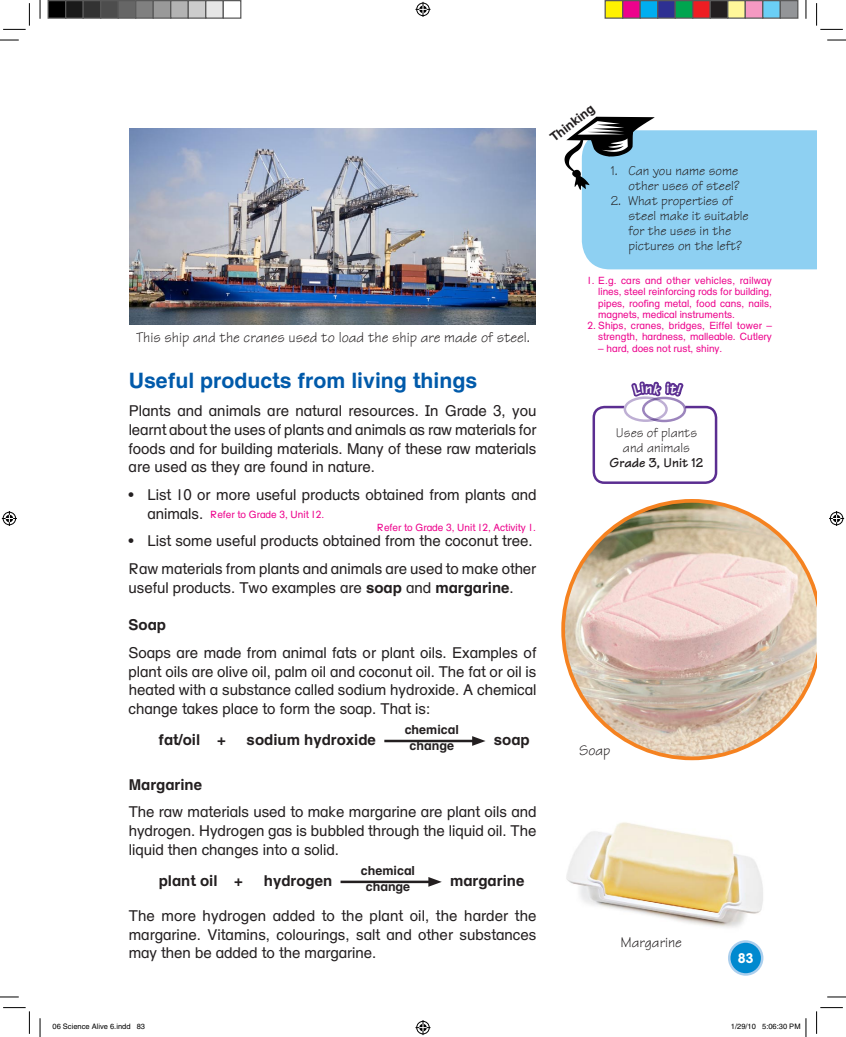
<style>
.page{position:relative;width:846px;height:1037px;background:#fff}
.page>*{position:absolute;margin:0;border:0;box-sizing:border-box;transform-origin:0 0}
.t1{font:700 21.25px "Longman English";color:#015aaa}
.t2{font:15px/18.8px "Longman English";color:#231f20;text-align:justify}
.t3{font:700 15px "Longman English";color:#231f20}
.t4{font:15px "Longman Tekton";color:#231f20}
.t5{font:13.75px/15px "Longman Tekton";color:#231f20;text-align:right}
.t6{font:700 13.75px "Longman Tekton";color:#231f20}
.t7{font:700 13.75px "VAG Rounded";color:#fff}
.t8{font:700 12.5px/16.2px "Longman English";color:#231f20;text-align:center}
.t9{font:10px/11.2px "Longman English";color:#ed028c;text-align:justify}
.t10{font:7.5px "Helvetica";color:#000}
.s1{font-weight:700}
</style>
<div class="page">
<img style="left:566px;top:822px;width:197px;height:130px">
<svg style="left:561px;top:596px;width:255px;height:164px"></svg>
<img style="left:130px;top:129px;width:405px;height:196px">
<hr style="left:384px;top:740px;width:93px;height:2px;background:#231f20">
<svg style="left:472px;top:736px;width:13px;height:10px"></svg>
<hr style="left:340px;top:880px;width:93px;height:3px;background:#231f20">
<svg style="left:428px;top:877px;width:13px;height:10px"></svg>
<div style="left:729px;top:941px;width:33px;height:33px;background:#0089cf;border-radius:50%"></div>
<div style="left:727px;top:940px;width:36px;height:35px;border:2px solid #accfed;border-radius:50%"></div>
<svg style="left:0;top:39px;width:19px;height:2px"></svg>
<svg style="left:827px;top:39px;width:18px;height:2px"></svg>
<svg style="left:0;top:996px;width:19px;height:1px"></svg>
<svg style="left:827px;top:996px;width:18px;height:1px"></svg>
<svg style="left:39px;top:0;width:2px;height:19px"></svg>
<svg style="left:39px;top:1018px;width:2px;height:19px"></svg>
<svg style="left:805px;top:0;width:1px;height:19px"></svg>
<svg style="left:3px;top:3px;width:27px;height:27px"></svg>
<svg style="left:3px;top:1007px;width:27px;height:27px"></svg>
<svg style="left:816px;top:3px;width:26px;height:27px"></svg>
<svg style="left:816px;top:1007px;width:26px;height:27px"></svg>
<svg style="left:415px;top:2px;width:15px;height:15px"></svg>
<svg style="left:415px;top:1020px;width:15px;height:15px"></svg>
<svg style="left:2px;top:511px;width:15px;height:15px"></svg>
<svg style="left:829px;top:511px;width:14px;height:15px"></svg>
<div style="left:48px;top:1px;width:18px;height:17px;background:#000"></div>
<div style="left:48px;top:0;width:18px;height:19px;border:1px solid #595959"></div>
<div style="left:66px;top:1px;width:17px;height:17px;background:#1a1a1a"></div>
<div style="left:65px;top:0;width:19px;height:19px;border:1px solid #595959"></div>
<div style="left:83px;top:1px;width:18px;height:17px;background:#333"></div>
<div style="left:83px;top:0;width:18px;height:19px;border:1px solid #595959"></div>
<div style="left:101px;top:1px;width:17px;height:17px;background:#4d4d4d"></div>
<div style="left:100px;top:0;width:19px;height:19px;border:1px solid #595959"></div>
<div style="left:118px;top:1px;width:18px;height:17px;background:#666"></div>
<div style="left:118px;top:0;width:18px;height:19px;border:1px solid #595959"></div>
<div style="left:136px;top:1px;width:17px;height:17px;background:#808080"></div>
<div style="left:135px;top:0;width:19px;height:19px;border:1px solid #595959"></div>
<div style="left:153px;top:1px;width:18px;height:17px;background:#999"></div>
<div style="left:153px;top:0;width:18px;height:19px;border:1px solid #595959"></div>
<div style="left:171px;top:1px;width:17px;height:17px;background:#b3b3b3"></div>
<div style="left:170px;top:0;width:19px;height:19px;border:1px solid #595959"></div>
<div style="left:188px;top:1px;width:18px;height:17px;background:#ccc"></div>
<div style="left:188px;top:0;width:18px;height:19px;border:1px solid #595959"></div>
<div style="left:206px;top:1px;width:17px;height:17px;background:#e6e6e6"></div>
<div style="left:205px;top:0;width:19px;height:19px;border:1px solid #595959"></div>
<div style="left:223px;top:0;width:18px;height:19px;border:1px solid #595959"></div>
<div style="left:605px;top:1px;width:17px;height:17px;background:#fff101"></div>
<div style="left:604px;top:0;width:19px;height:19px;border:1px solid #595959"></div>
<div style="left:622px;top:1px;width:18px;height:17px;background:#ed028c"></div>
<div style="left:622px;top:0;width:18px;height:19px;border:1px solid #595959"></div>
<div style="left:640px;top:1px;width:17px;height:17px;background:#00aeef"></div>
<div style="left:639px;top:0;width:19px;height:19px;border:1px solid #595959"></div>
<div style="left:657px;top:1px;width:18px;height:17px;background:#2e3092"></div>
<div style="left:657px;top:0;width:18px;height:19px;border:1px solid #595959"></div>
<div style="left:675px;top:1px;width:17px;height:17px;background:#00a54f"></div>
<div style="left:674px;top:0;width:19px;height:19px;border:1px solid #595959"></div>
<div style="left:692px;top:1px;width:18px;height:17px;background:#ee1d23"></div>
<div style="left:692px;top:0;width:18px;height:19px;border:1px solid #595959"></div>
<div style="left:710px;top:1px;width:17px;height:17px;background:#231f20"></div>
<div style="left:709px;top:0;width:19px;height:19px;border:1px solid #595959"></div>
<div style="left:727px;top:1px;width:18px;height:17px;background:#fff79a"></div>
<div style="left:727px;top:0;width:18px;height:19px;border:1px solid #595959"></div>
<div style="left:745px;top:1px;width:17px;height:17px;background:#f499c2"></div>
<div style="left:744px;top:0;width:19px;height:19px;border:1px solid #595959"></div>
<div style="left:762px;top:1px;width:18px;height:17px;background:#6bcff6"></div>
<div style="left:762px;top:0;width:18px;height:19px;border:1px solid #595959"></div>
<div style="left:780px;top:1px;width:17px;height:17px;background:#939598"></div>
<div style="left:779px;top:0;width:19px;height:19px;border:1px solid #595959"></div>
<svg style="left:805px;top:1018px;width:1px;height:19px"></svg>
<svg style="left:564px;top:116px;width:252px;height:480px"></svg>
<p class="t4" style="left:136px;top:328px;width:395px">This ship and the cranes used to load the ship are made of steel.</p>
<h1 class="t1" style="left:129px;top:368px;width:350px">Useful products from living things</h1>
<p class="t2" style="left:129px;top:401px;width:409px">Plants and animals are natural resources. In Grade 3, you learnt about the uses of plants and animals as raw materials for foods and for building materials. Many of these raw materials are used as they are found in nature.</p>
<p class="t2" style="left:147px;top:485px;width:390px;text-indent:-19px">• List 10 or more useful products obtained from plants and animals.</p>
<p class="t2" style="left:129px;top:527px;width:409px;line-height:27.6px">• List some useful products obtained from the coconut tree.<br>Raw materials from plants and animals are used to make other</p>
<p class="t2" style="left:128px;top:578px;width:386px">useful products. Two examples are <span class="s1">soap</span> and <span class="s1">margarine</span>.</p>
<p class="t3" style="left:128px;top:616px;width:39px">Soap</p>
<p class="t2" style="left:128px;top:643px;width:409px">Soaps are made from animal fats or plant oils. Examples of plant oils are olive oil, palm oil and coconut oil. The fat or oil is heated with a substance called sodium hydroxide. A chemical change takes place to form the soap. That is:</p>
<p class="t3" style="left:159px;top:731px;width:69px">fat/oil +</p>
<p class="t3" style="left:246px;top:731px;width:131px">sodium hydroxide</p>
<p class="t8" style="left:404px;top:721px;width:56px">chemical change</p>
<p class="t9" style="left:210px;top:508px;width:115px">Refer to Grade 3, Unit 12.</p>
<p class="t9" style="left:377px;top:522px;width:160px">Refer to Grade 3, Unit 12, Activity 1.</p>
<p class="t3" style="left:494px;top:731px;width:37px">soap</p>
<p class="t3" style="left:129px;top:775px;width:75px">Margarine</p>
<p class="t2" style="left:129px;top:803px;width:409px">The raw materials used to make margarine are plant oils and hydrogen. Hydrogen gas is bubbled through the liquid oil. The liquid then changes into a solid.</p>
<p class="t3" style="left:159px;top:871px;width:86px">plant oil +</p>
<p class="t3" style="left:264px;top:871px;width:70px">hydrogen</p>
<p class="t8" style="left:361px;top:862px;width:56px">chemical change</p>
<p class="t3" style="left:450px;top:871px;width:76px">margarine</p>
<p class="t2" style="left:129px;top:906px;width:409px">The more hydrogen added to the plant oil, the harder the margarine. Vitamins, colourings, salt and other substances may then be added to the margarine.</p>
<p class="t8" style="left:546px;top:132px;width:54px;rotate:-38deg">Thinking</p>
<p class="t5" style="left:610px;top:163px;width:130px">1. Can you name some other uses of steel?</p>
<p class="t5" style="left:628px;top:193px;width:121px;text-align:left;text-indent:-18px">2. What properties of steel make it suitable for the uses in the pictures on the left?</p>
<p class="t9" style="left:598px;top:275px;width:175px;text-indent:-11px">1. E.g. cars and other vehicles, railway lines, steel reinforcing rods for building, pipes, roofing metal, food cans, nails, magnets, medical instruments.</p>
<p class="t9" style="left:587px;top:320px;width:186px;text-align:right">2. Ships, cranes, bridges, Eiffel tower – strength, hardness, malleable. Cutlery</p>
<p class="t9" style="left:598px;top:342px;width:126px">– hard, does not rust, shiny.</p>
<p class="t5" style="left:615px;top:425px;width:83px;text-align:center">Uses of plants and animals</p>
<p class="t6" style="left:609px;top:454px;width:95px">Grade 3, Unit 12</p>
<p class="t4" style="left:579px;top:741px;width:33px">Soap</p>
<p class="t4" style="left:620px;top:932px;width:63px">Margarine</p>
<p class="t7" style="left:737px;top:950px;width:17px">83</p>
<p class="t10" style="left:53px;top:1022px;width:94px">06 Science Alive 6.indd 83</p>
<p class="t10" style="left:730px;top:1022px;width:71px">1/29/10 5:06:30 PM</p>
</div>
